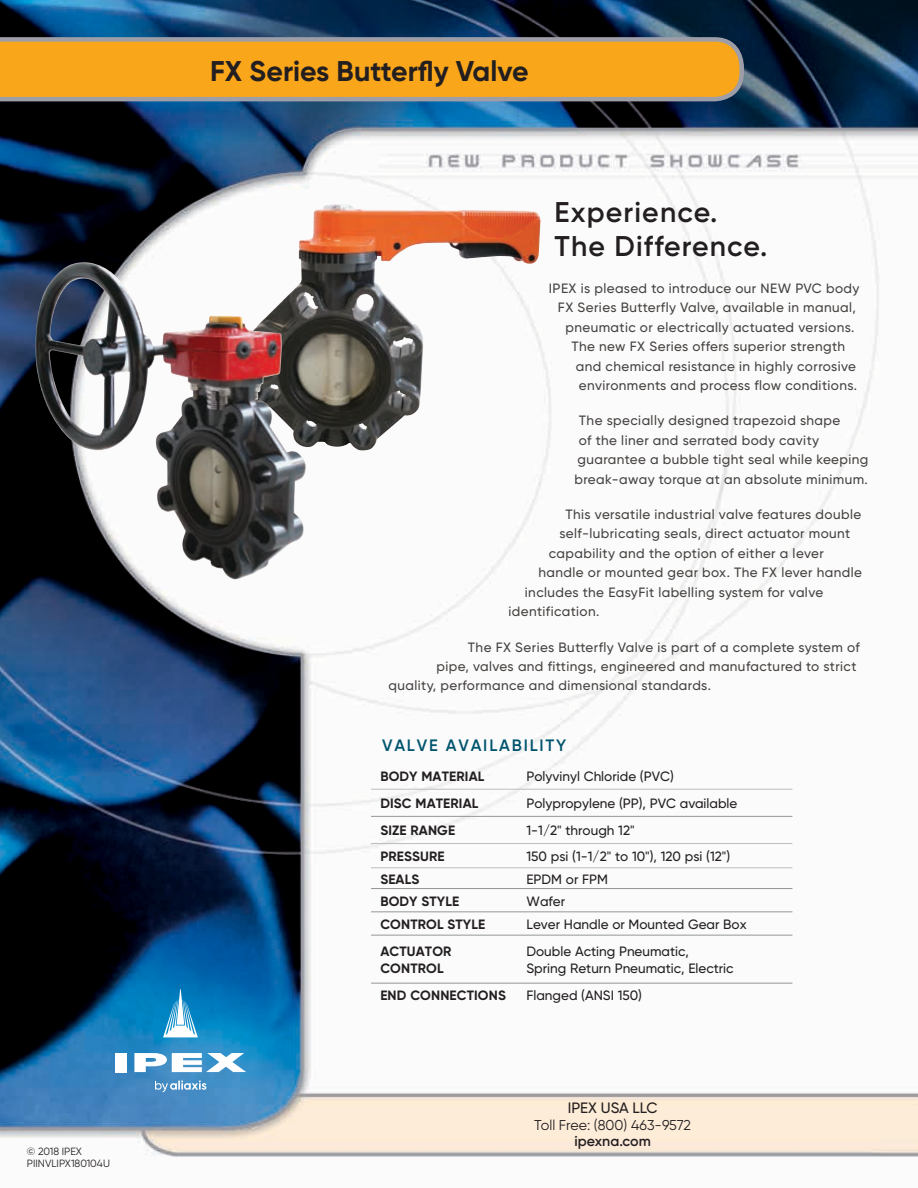
<style>
.page{position:relative;width:918px;height:1188px;background:#fff}
.page>*{position:absolute;margin:0;border:0;box-sizing:border-box;transform-origin:0 0}
.t1{font:600 28.5px/34.2px "Gilroy";letter-spacing:.04em;color:#231f20}
.t2{font:700 28.5px "Gilroy";color:#231f20}
.t3{font:600 16.5px "Gilroy";letter-spacing:.11em;color:#00546e}
.t4{font:500 15px "Gilroy";color:#231f20}
.t5{font:14.25px "Gilroy";color:#231f20}
.t6{font:600 14.25px "Gilroy";color:#231f20}
.t7{font:500 13.5px "Gilroy";letter-spacing:.03em;color:#454240}
.t8{font:500 13.5px/16.2px "Gilroy";color:#231f20}
.t9{font:700 13.5px/16.2px "Gilroy";letter-spacing:.01em;color:#231f20}
.t10{font:10.5px/12.6px "Gilroy";color:#231f20}
</style>
<div class="page">
<img style="left:0;top:0;width:918px;height:1157px">
<svg style="left:0;top:37px;width:744px;height:64px;background:#eaa32d"></svg>
<img style="left:249px;top:204px;width:217px;height:247px">
<img style="left:32px;top:263px;width:274px;height:317px">
<hr style="left:371px;top:789px;width:142px;height:1px;background:#bcbec0">
<hr style="left:513px;top:789px;width:279px;height:1px;background:#bcbec0">
<hr style="left:371px;top:843px;width:142px;height:1px;background:#bcbec0">
<hr style="left:513px;top:843px;width:279px;height:1px;background:#bcbec0">
<hr style="left:371px;top:867px;width:142px;height:1px;background:#bcbec0">
<hr style="left:513px;top:867px;width:279px;height:1px;background:#bcbec0">
<hr style="left:371px;top:816px;width:142px;height:1px;background:#949698">
<hr style="left:513px;top:816px;width:279px;height:1px;background:#949698">
<hr style="left:371px;top:888px;width:142px;height:1px;background:#949698">
<hr style="left:513px;top:888px;width:279px;height:1px;background:#949698">
<hr style="left:371px;top:912px;width:142px;height:1px;background:#949698">
<hr style="left:513px;top:912px;width:279px;height:1px;background:#949698">
<hr style="left:371px;top:935px;width:142px;height:1px;background:#949698">
<hr style="left:513px;top:935px;width:279px;height:1px;background:#949698">
<hr style="left:371px;top:983px;width:142px;height:1px;background:#949698">
<hr style="left:513px;top:983px;width:279px;height:1px;background:#949698">
<div style="left:115px;top:1053px;width:12px;height:19px;background:#fff"></div>
<svg style="left:134px;top:1053px;width:112px;height:19px"></svg>
<svg style="left:163px;top:989px;width:35px;height:48px"></svg>
<svg style="left:155px;top:1081px;width:51px;height:11px"></svg>
<p class="t10" style="left:27px;top:1145px;width:85px">© 2018 IPEX<br>PIINVLIPX180104U</p>
<h1 class="t2" style="left:210px;top:53px;width:320px">FX Series Butterfly Valve</h1>
<h1 class="t1" style="left:555px;top:195px;width:214px">Experience.<br>The Difference.</h1>
<p class="t7" style="left:549px;top:280px;width:312px">IPEX is pleased to introduce our NEW PVC body</p>
<p class="t7" style="left:558px;top:299px;width:299px">FX Series Butterfly Valve, available in manual,</p>
<p class="t7" style="left:565px;top:319px;width:291px">pneumatic or electrically actuated versions.</p>
<p class="t7" style="left:571px;top:338px;width:275px">The new FX Series offers superior strength</p>
<p class="t7" style="left:576px;top:358px;width:282px">and chemical resistance in highly corrosive</p>
<p class="t7" style="left:579px;top:377px;width:280px">environments and process flow conditions.</p>
<p class="t7" style="left:579px;top:412px;width:263px">The specially designed trapezoid shape</p>
<p class="t7" style="left:579px;top:432px;width:242px">of the liner and serrated body cavity</p>
<p class="t7" style="left:577px;top:451px;width:293px">guarantee a bubble tight seal while keeping</p>
<p class="t7" style="left:574px;top:471px;width:295px">break-away torque at an absolute minimum.</p>
<p class="t7" style="left:565px;top:506px;width:297px">This versatile industrial valve features double</p>
<p class="t7" style="left:559px;top:525px;width:292px">self-lubricating seals, direct actuator mount</p>
<p class="t7" style="left:549px;top:545px;width:276px">capability and the option of either a lever</p>
<p class="t7" style="left:538px;top:564px;width:325px">handle or mounted gear box. The FX lever handle</p>
<p class="t7" style="left:525px;top:584px;width:300px">includes the EasyFit labelling system for valve</p>
<p class="t7" style="left:508px;top:603px;width:92px">identification.</p>
<p class="t7" style="left:468px;top:638px;width:393px">The FX Series Butterfly Valve is part of a complete system of</p>
<p class="t7" style="left:436px;top:658px;width:422px">pipe, valves and fittings, engineered and manufactured to strict</p>
<p class="t7" style="left:388px;top:677px;width:324px">quality, performance and dimensional standards.</p>
<p class="t3" style="left:382px;top:735px;width:186px">VALVE AVAILABILITY</p>
<p class="t9" style="left:380px;top:768px;width:105px">BODY MATERIAL</p>
<p class="t8" style="left:527px;top:768px;width:149px">Polyvinyl Chloride (PVC)</p>
<p class="t9" style="left:380px;top:795px;width:100px">DISC MATERIAL</p>
<p class="t8" style="left:527px;top:795px;width:212px">Polypropylene (PP), PVC available</p>
<p class="t9" style="left:380px;top:822px;width:76px">SIZE RANGE</p>
<p class="t8" style="left:527px;top:822px;width:110px">1-1/2" through 12"</p>
<p class="t9" style="left:380px;top:848px;width:66px">PRESSURE</p>
<p class="t8" style="left:527px;top:848px;width:205px">150 psi (1-1/2" to 10"), 120 psi (12")</p>
<p class="t9" style="left:380px;top:871px;width:40px">SEALS</p>
<p class="t8" style="left:527px;top:871px;width:83px">EPDM or FPM</p>
<p class="t9" style="left:380px;top:893px;width:80px">BODY STYLE</p>
<p class="t8" style="left:527px;top:893px;width:40px">Wafer</p>
<p class="t9" style="left:380px;top:916px;width:106px">CONTROL STYLE</p>
<p class="t8" style="left:527px;top:916px;width:222px">Lever Handle or Mounted Gear Box</p>
<p class="t9" style="left:380px;top:943px;width:73px">ACTUATOR<br>CONTROL</p>
<p class="t8" style="left:527px;top:943px;width:209px">Double Acting Pneumatic,<br>Spring Return Pneumatic, Electric</p>
<p class="t9" style="left:380px;top:987px;width:127px">END CONNECTIONS</p>
<p class="t8" style="left:527px;top:987px;width:117px">Flanged (ANSI 150)</p>
<p class="t4" style="left:568px;top:1099px;width:91px">IPEX USA LLC</p>
<p class="t5" style="left:534px;top:1116px;width:158px">Toll Free: (800) 463-9572</p>
<p class="t6" style="left:575px;top:1133px;width:78px">ipexna.com</p>
</div>
